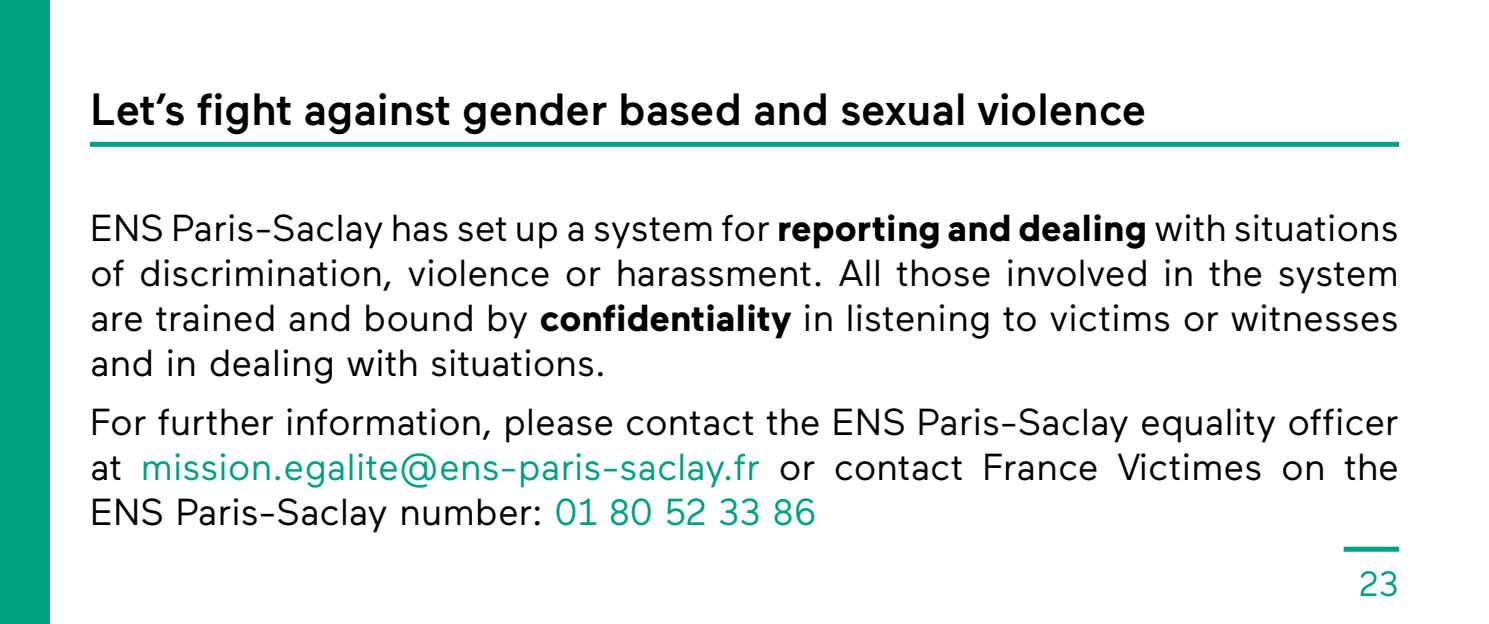
<style>
.page{position:relative;width:1489px;height:624px;background:#fff}
.page>*{position:absolute;margin:0;border:0;box-sizing:border-box;transform-origin:0 0}
.t1{font:500 45px "Maax";color:#000}
.t2{font:37.5px/45px "Maax";color:#000;text-align:justify}
.t3{font:35px "Maax";color:#00a082}
.s1{font-weight:700}
.s2{color:#00a082}
</style>
<div class="page">
<div style="left:0;top:0;width:50px;height:624px;background:#00a082"></div>
<div style="left:90px;top:142px;width:1308px;height:5px;background:#00a082"></div>
<div style="left:1343px;top:546px;width:55px;height:5px;background:#00a082"></div>
<p class="t1" style="left:90px;top:85px;width:1057px">Let’s fight against gender based and sexual violence</p>
<p class="t2" style="left:90px;top:206px;width:1310px">ENS Paris-Saclay has set up a system for <span class="s1">reporting and dealing</span> with situations of discrimination, violence or harassment. All those involved in the system are trained and bound by <span class="s1">confidentiality</span> in listening to victims or witnesses and in dealing with situations.</p>
<p class="t2" style="left:90px;top:400px;width:1310px">For further information, please contact the ENS Paris-Saclay equality officer at <span class="s2">mission.egalite@ens-paris-saclay.fr</span> or contact France Victimes on the ENS Paris-Saclay number: <span class="s2">01 80 52 33 86</span></p>
<p class="t3" style="left:1358px;top:564px;width:42px">23</p>
</div>
